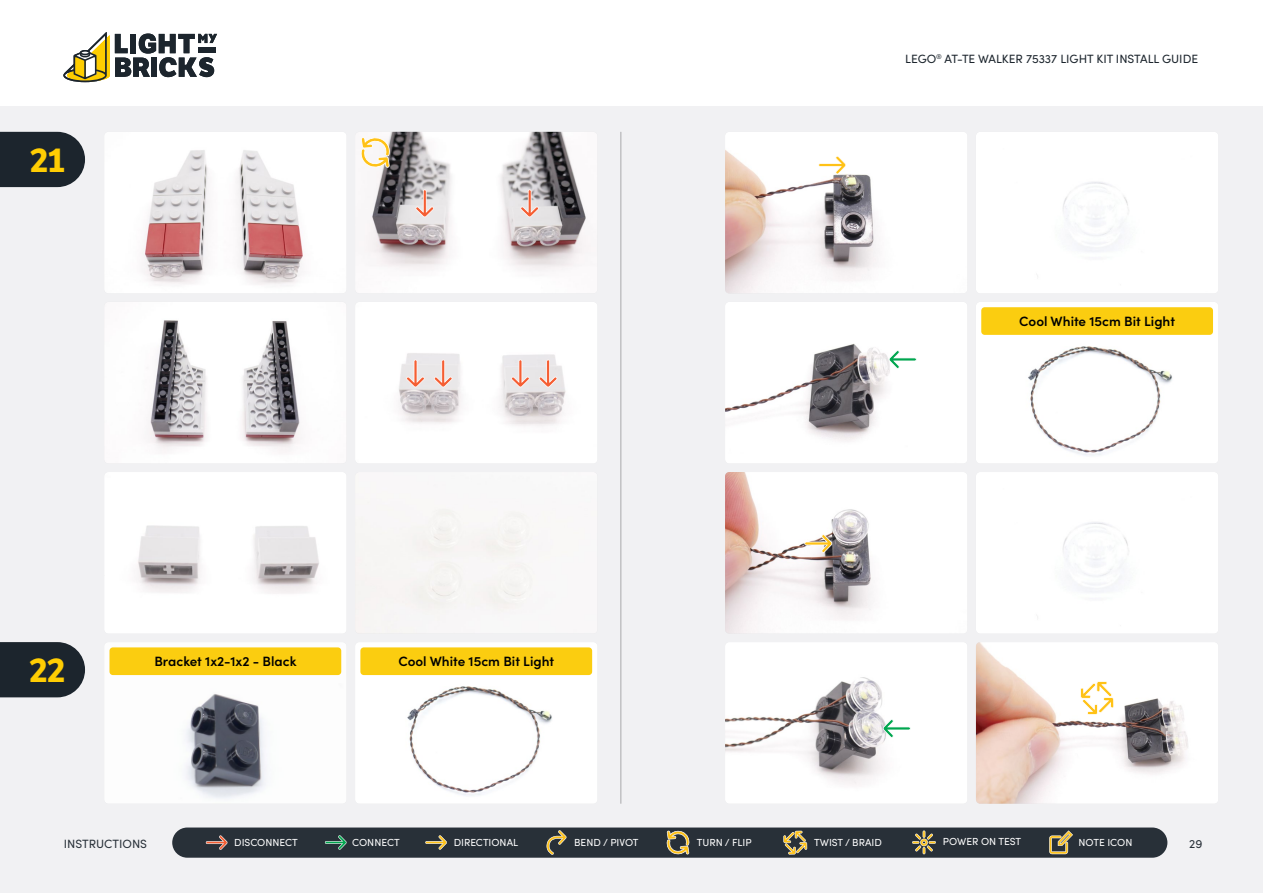
<style>
.page{position:relative;width:1263px;height:893px;background:#fff}
.page>*{position:absolute;margin:0;border:0;box-sizing:border-box;transform-origin:0 0}
.t1{font:700 33px "LFT Etica";color:#ffcd03}
.t2{font:600 13.5px "Sofia Pro";color:#000}
.t3{font:12px "Sofia Pro";color:#1c252d}
.t4{font:12px "Sofia Pro";color:#283038}
.t5{font:10.2px "Sofia Pro";color:#fff}
</style>
<div class="page">
<div style="left:0;top:106px;width:1263px;height:787px;background:#f1f1f3"></div>
<hr style="left:621px;top:132px;width:1px;height:672px;background:#000">
<div style="left:172px;top:827px;width:995px;height:31px;background:#283038;border-radius:15px"></div>
<svg style="left:783px;top:831px;width:24px;height:23px"></svg>
<svg style="left:206px;top:835px;width:22px;height:15px"></svg>
<svg style="left:325px;top:835px;width:22px;height:15px"></svg>
<svg style="left:425px;top:835px;width:22px;height:15px"></svg>
<svg style="left:546px;top:830px;width:21px;height:25px"></svg>
<svg style="left:1049px;top:830px;width:24px;height:24px"></svg>
<svg style="left:912px;top:830px;width:24px;height:24px"></svg>
<svg style="left:666px;top:830px;width:24px;height:25px"></svg>
<svg style="left:63px;top:32px;width:154px;height:50px"></svg>
<svg style="left:0;top:132px;width:85px;height:55px;background:#2a333a"></svg>
<svg style="left:0;top:642px;width:85px;height:55px;background:#2a333a"></svg>
<img style="left:356px;top:132px;width:241px;height:161px">
<img style="left:105px;top:132px;width:241px;height:161px">
<img style="left:725px;top:132px;width:242px;height:161px">
<img style="left:355px;top:302px;width:242px;height:161px">
<img style="left:976px;top:642px;width:242px;height:162px">
<img style="left:105px;top:472px;width:241px;height:161px">
<img style="left:725px;top:472px;width:242px;height:161px">
<img style="left:105px;top:302px;width:241px;height:161px">
<img style="left:725px;top:302px;width:242px;height:161px">
<img style="left:725px;top:643px;width:242px;height:160px">
<img style="left:355px;top:643px;width:242px;height:160px">
<div style="left:360px;top:647px;width:232px;height:28px;background:#fbcd10;border-radius:3px"></div>
<img style="left:976px;top:302px;width:242px;height:161px">
<div style="left:981px;top:307px;width:232px;height:28px;background:#fbcd10;border-radius:3px"></div>
<img style="left:105px;top:643px;width:241px;height:160px">
<div style="left:109px;top:647px;width:232px;height:28px;background:#fbcd10;border-radius:3px"></div>
<div style="left:976px;top:472px;width:242px;height:161px;background:#fff"></div>
<div style="left:976px;top:132px;width:242px;height:161px;background:#fff"></div>
<svg style="left:1080px;top:681px;width:34px;height:34px"></svg>
<svg style="left:406px;top:359px;width:19px;height:29px"></svg>
<svg style="left:434px;top:359px;width:18px;height:29px"></svg>
<svg style="left:511px;top:359px;width:19px;height:29px"></svg>
<svg style="left:539px;top:359px;width:18px;height:29px"></svg>
<svg style="left:415px;top:189px;width:19px;height:29px"></svg>
<svg style="left:520px;top:189px;width:19px;height:29px"></svg>
<svg style="left:882px;top:719px;width:29px;height:19px"></svg>
<svg style="left:888px;top:350px;width:29px;height:19px"></svg>
<svg style="left:804px;top:534px;width:28px;height:19px"></svg>
<svg style="left:818px;top:156px;width:28px;height:18px"></svg>
<svg style="left:359px;top:136px;width:32px;height:33px"></svg>
<h1 class="t1" style="left:30px;top:140px;width:37px">21</h1>
<h1 class="t1" style="left:30px;top:650px;width:37px">22</h1>
<h2 class="t2" style="left:398px;top:651px;width:157px">Cool White 15cm Bit Light</h2>
<h2 class="t2" style="left:154px;top:651px;width:144px">Bracket 1x2-1x2 - Black</h2>
<p class="t3" style="left:905px;top:50px;width:294px">LEGO<sup>®</sup> AT-TE WALKER 75337 LIGHT KIT INSTALL GUIDE</p>
<h2 class="t2" style="left:1019px;top:311px;width:157px">Cool White 15cm Bit Light</h2>
<p class="t4" style="left:64px;top:835px;width:85px">INSTRUCTIONS</p>
<p class="t5" style="left:234px;top:835px;width:65px">DISCONNECT</p>
<p class="t5" style="left:352px;top:835px;width:49px">CONNECT</p>
<p class="t5" style="left:454px;top:835px;width:66px">DIRECTIONAL</p>
<p class="t5" style="left:574px;top:835px;width:66px">BEND / PIVOT</p>
<p class="t5" style="left:697px;top:835px;width:56px">TURN / FLIP</p>
<p class="t5" style="left:814px;top:835px;width:69px">TWIST / BRAID</p>
<p class="t5" style="left:943px;top:834px;width:80px">POWER ON TEST</p>
<p class="t5" style="left:1078px;top:835px;width:55px">NOTE ICON</p>
<p class="t4" style="left:1189px;top:835px;width:15px">29</p>
</div>
